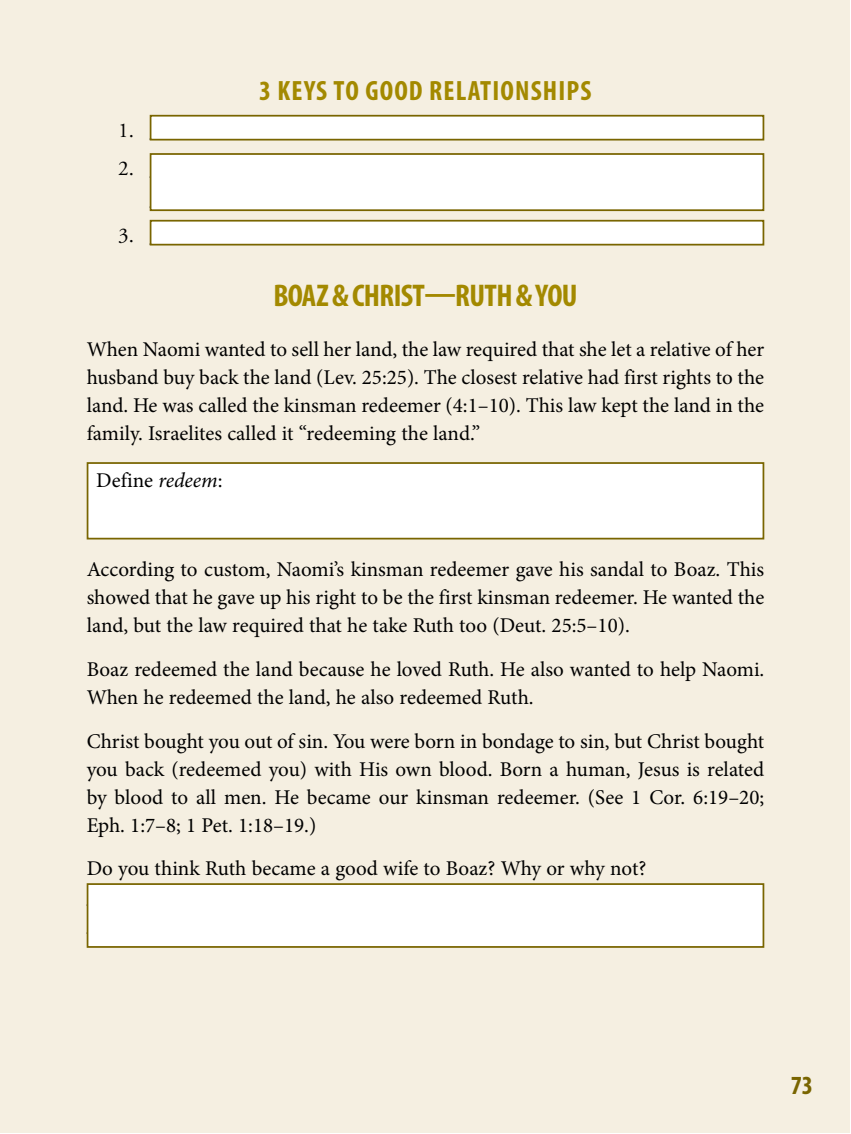
<style>
.page{position:relative;width:851px;height:1134px;background:#fff}
.page>*{position:absolute;margin:0;border:0;box-sizing:border-box;transform-origin:0 0}
.t1{font:700 condensed 31.5px "Myriad Pro";letter-spacing:-.02em;color:#a38900}
.t2{font:700 condensed 28px "Myriad Pro";letter-spacing:.04em;color:#a38900}
.t3{font:700 condensed 26.25px "Myriad Pro";color:#796500}
.t4{font:21px/28px "Minion Pro";color:#000;text-align:justify}
.s1{font-style:italic}
</style>
<div class="page">
<div style="left:0;top:0;width:849px;height:1132px;background:#f5efe1"></div>
<div style="left:150px;top:115px;width:614px;height:26px;background:#fff;border:2px solid #796500"></div>
<div style="left:150px;top:153px;width:614px;height:58px;background:#fff;border:2px solid #796500"></div>
<div style="left:150px;top:220px;width:614px;height:26px;background:#fff;border:2px solid #796500"></div>
<div style="left:88px;top:463px;width:675px;height:76px;background:#fff"></div>
<div style="left:87px;top:462px;width:677px;height:78px;border:2px solid #796500"></div>
<div style="left:87px;top:883px;width:677px;height:65px;background:#fff;border:2px solid #796500"></div>
<h2 class="t2" style="left:259px;top:73px;width:333px">3 KEYS TO GOOD RELATIONSHIPS</h2>
<h1 class="t1" style="left:273px;top:275px;width:306px">BOAZ &amp; CHRIST—RUTH &amp; YOU</h1>
<p class="t4" style="left:87px;top:335px;width:679px">When Naomi wanted to sell her land, the law required that she let a relative of her husband buy back the land (Lev. 25:25). The closest relative had first rights to the land. He was called the kinsman redeemer (4:1–10). This law kept the land in the family. Israelites called it “redeeming the land.”</p>
<p class="t4" style="left:96px;top:466px;width:128px">Define <span class="s1">redeem</span>:</p>
<p class="t4" style="left:87px;top:555px;width:679px">According to custom, Naomi’s kinsman redeemer gave his sandal to Boaz. This showed that he gave up his right to be the first kinsman redeemer. He wanted the land, but the law required that he take Ruth too (Deut. 25:5–10).</p>
<p class="t4" style="left:87px;top:655px;width:679px">Boaz redeemed the land because he loved Ruth. He also wanted to help Naomi.<br>When he redeemed the land, he also redeemed Ruth.</p>
<p class="t4" style="left:87px;top:727px;width:679px">Christ bought you out of sin. You were born in bondage to sin, but Christ bought you back (redeemed you) with His own blood. Born a human, Jesus is related by blood to all men. He became our kinsman redeemer. (See 1 Cor. 6:19–20; Eph. 1:7–8; 1 Pet. 1:18–19.)</p>
<p class="t4" style="left:87px;top:855px;width:561px">Do you think Ruth became a good wife to Boaz? Why or why not?</p>
<p class="t3" style="left:790px;top:1069px;width:24px">73</p>
</div>
